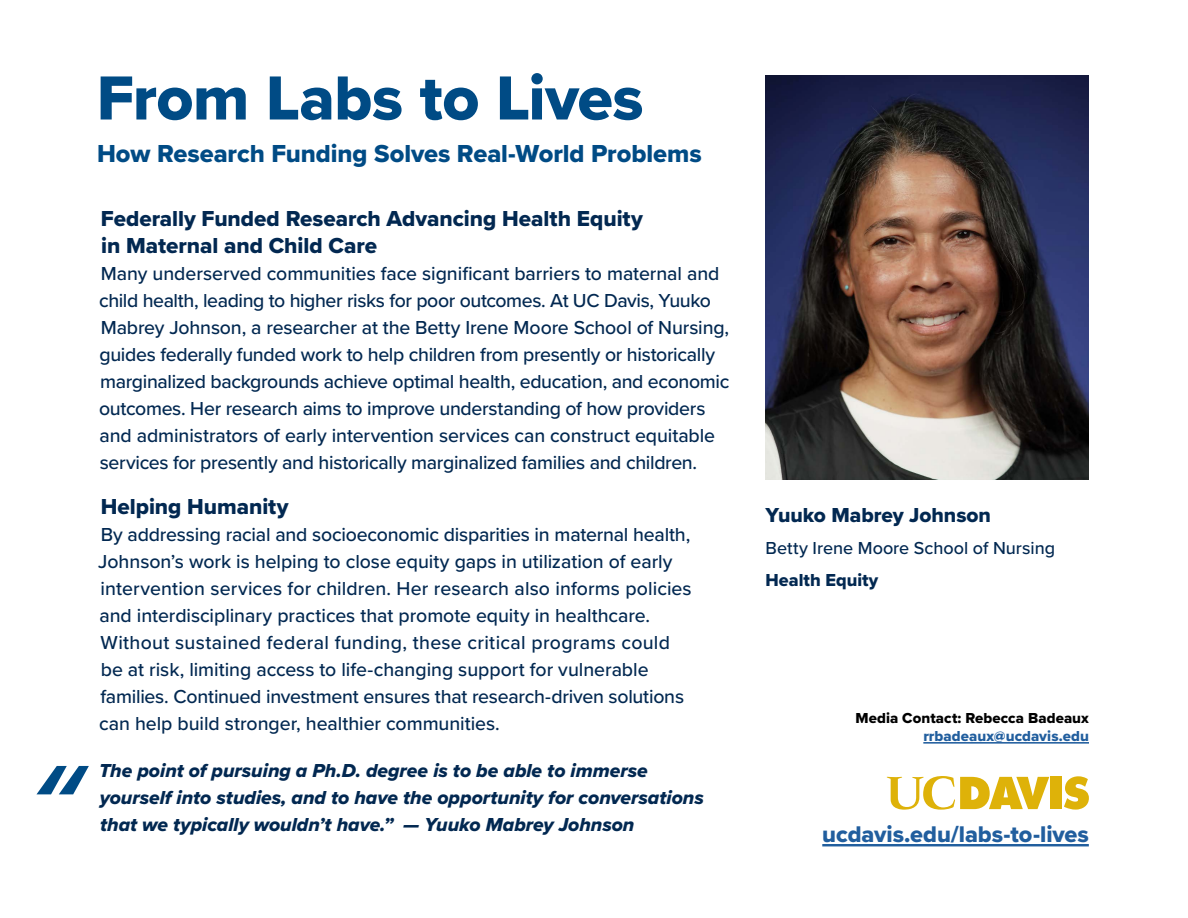
<style>
.page{position:relative;width:1188px;height:918px;background:#fff}
.page>*{position:absolute;margin:0;border:0;box-sizing:border-box;transform-origin:0 0}
.t1{font:64.5px "Proxima Nova Extrabld";letter-spacing:-.01em;color:#004b85}
.t2{font:25.5px "Proxima Nova Extrabld";letter-spacing:-.005em;color:#004b85}
.t3{font:23.55px "Proxima Nova Extrabld";color:#215e9e}
.t4{font:22.5px/27px "Proxima Nova Extrabld";letter-spacing:-.005em;color:#022851}
.t5{font:21px "Proxima Nova Extrabld";letter-spacing:-.005em;color:#022851}
.t6{font:500 19.5px/27px "Proxima Nova";letter-spacing:-.01em;color:#022851}
.t7{font:19.5px/27px "Proxima Nova Extrabld It";color:#022851}
.t8{font:500 18px "Proxima Nova";color:#022851}
.t9{font:18px "Proxima Nova Extrabld";color:#022851}
.t10{font:15px "Proxima Nova Extrabld";letter-spacing:.005em;color:#000}
.t11{font:15px "Proxima Nova Extrabld";letter-spacing:.005em;color:#215e9e}
</style>
<div class="page">
<svg style="left:1064px;top:776px;width:25px;height:34px"></svg>
<div style="left:1050px;top:777px;width:12px;height:32px;background:#deb209"></div>
<svg style="left:886px;top:776px;width:163px;height:34px"></svg>
<hr style="left:822px;top:844px;width:267px;height:2px;background:#215e9e">
<svg style="left:37px;top:766px;width:52px;height:28px"></svg>
<img style="left:766px;top:75px;width:323px;height:404px">
<hr style="left:923px;top:742px;width:166px;height:2px;background:#215e9e">
<h1 class="t1" style="left:97px;top:50px;width:548px">From Labs to Lives</h1>
<h2 class="t2" style="left:97px;top:135px;width:606px">How Research Funding Solves Real-World Problems</h2>
<p class="t4" style="left:101px;top:204px;width:544px">Federally Funded Research Advancing Health Equity in Maternal and Child Care</p>
<p class="t6" style="left:99px;top:259px;width:632px">Many underserved communities face significant barriers to maternal and child health, leading to higher risks for poor outcomes. At UC Davis, Yuuko Mabrey Johnson, a researcher at the Betty Irene Moore School of Nursing, guides federally funded work to help children from presently or historically marginalized backgrounds achieve optimal health, education, and economic outcomes. Her research aims to improve understanding of how providers and administrators of early intervention services can construct equitable services for presently and historically marginalized families and children.</p>
<p class="t4" style="left:101px;top:492px;width:189px">Helping Humanity</p>
<p class="t6" style="left:98px;top:520px;width:595px">By addressing racial and socioeconomic disparities in maternal health, Johnson’s work is helping to close equity gaps in utilization of early intervention services for children. Her research also informs policies and interdisciplinary practices that promote equity in healthcare.<br>Without sustained federal funding, these critical programs could be at risk, limiting access to life-changing support for vulnerable families. Continued investment ensures that research-driven solutions can help build stronger, healthier communities.</p>
<p class="t7" style="left:99px;top:757px;width:606px">The point of pursuing a Ph.D. degree is to be able to immerse yourself into studies, and to have the opportunity for conversations that we typically wouldn’t have.” — Yuuko Mabrey Johnson</p>
<p class="t5" style="left:766px;top:499px;width:227px">Yuuko Mabrey Johnson</p>
<p class="t8" style="left:766px;top:535px;width:291px">Betty Irene Moore School of Nursing</p>
<p class="t9" style="left:766px;top:567px;width:114px">Health Equity</p>
<p class="t10" style="left:855px;top:707px;width:235px">Media Contact: Rebecca Badeaux</p>
<p class="t11" style="left:923px;top:725px;width:167px">rrbadeaux@ucdavis.edu</p>
<p class="t3" style="left:822px;top:817px;width:268px">ucdavis.edu/labs-to-lives</p>
</div>
